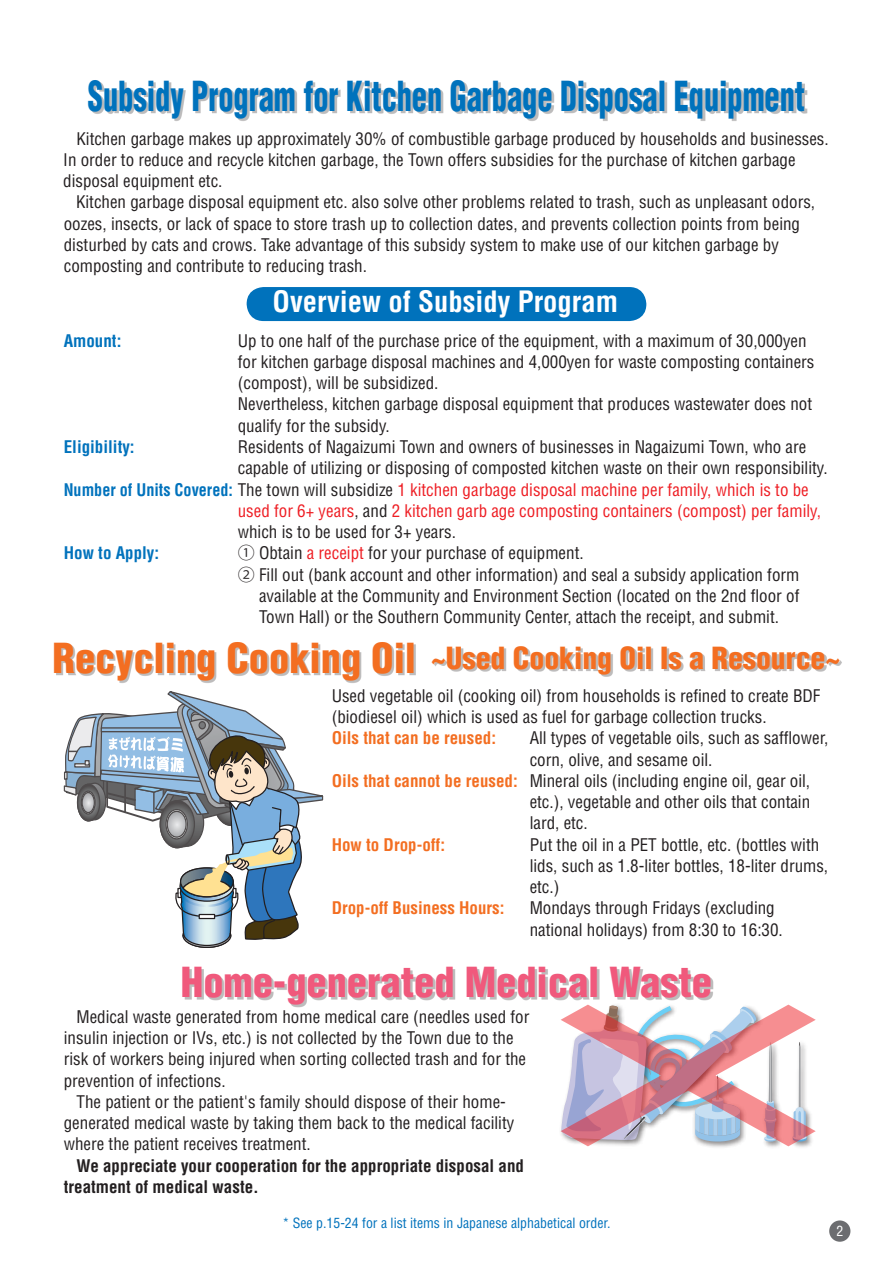
<style>
.page{position:relative;width:893px;height:1263px;background:#fff}
.page>*{position:absolute;margin:0;border:0;box-sizing:border-box;transform-origin:0 0}
.t1{font:900 condensed 40.35px "Helvetica";color:#0072bc;scale:.75 1}
.t2{font:900 condensed 40.35px "Helvetica";color:#f0597c}
.t3{font:900 condensed 29.7px "Helvetica";color:#f36e21}
.t4{font:700 condensed 28.65px "Helvetica";color:#fff}
.t5{font:condensed 16.95px/21.3px "Helvetica";color:#231f20}
.t6{font:condensed 16.95px "Helvetica";color:#ee1d23}
.t7{font:700 condensed 16.95px/21.3px "Helvetica";color:#231f20}
.t8{font:700 condensed 16.95px "Helvetica";color:#f36e21}
.t9{font:700 condensed 16.95px "Helvetica";color:#0072bc}
.t10{font:condensed 13.8px "Helvetica";color:#0072bc}
.t11{font:condensed 13.8px "Helvetica";color:#fff}
.s1{font-weight:700;color:#0072bc}
.s2{color:#231f20}
.s3{font-family:"Koz Go Pro";font-stretch:normal}
.s4{color:#ee1d23}
.s5{font-size:40.35px}
.s6{font-weight:700;color:#f36e21}
</style>
<div class="page">
<div style="left:829px;top:1220px;width:21px;height:22px;background:#6c6d70;border-radius:50%"></div>
<img style="left:788px;top:1146px;width:20px;height:1px">
<svg style="left:561px;top:1044px;width:255px;height:102px"></svg>
<div style="left:91px;top:82px;width:773px;height:75px;background:#231f20;opacity:.3"></div>
<div style="left:56px;top:644px;width:837px;height:76px;background:#231f20;opacity:.3"></div>
<div style="left:247px;top:287px;width:399px;height:34px;background:#0072bc;border-radius:17px"></div>
<svg style="left:64px;top:691px;width:259px;height:257px"></svg>
<div style="left:225px;top:854px;width:5px;height:11px;border:1px solid #231f20;border-radius:50%"></div>
<div style="left:185px;top:969px;width:708px;height:75px;background:#231f20;opacity:.3"></div>
<h1 class="t1" style="left:88px;top:70px;width:957px">Subsidy Program for Kitchen Garbage Disposal Equipment</h1>
<p class="t5" style="left:63px;top:128px;width:767px;text-indent:13px">Kitchen garbage makes up approximately 30% of combustible garbage produced by households and businesses.<br>In order to reduce and recycle kitchen garbage, the Town offers subsidies for the purchase of kitchen garbage disposal equipment etc.</p>
<p class="t5" style="left:64px;top:192px;width:753px;text-indent:12px">Kitchen garbage disposal equipment etc. also solve other problems related to trash, such as unpleasant odors, oozes, insects, or lack of space to store trash up to collection dates, and prevents collection points from being disturbed by cats and crows. Take advantage of this subsidy system to make use of our kitchen garbage by composting and contribute to reducing trash.</p>
<h3 class="t4" style="left:272px;top:284px;width:347px">Overview of Subsidy Program</h3>
<p class="t9" style="left:64px;top:330px;width:59px">Amount:</p>
<p class="t5" style="left:238px;top:330px;width:578px">Up to one half of the purchase price of the equipment, with a maximum of 30,000yen for kitchen garbage disposal machines and 4,000yen for waste composting containers (compost), will be subsidized.<br>Nevertheless, kitchen garbage disposal equipment that produces wastewater does not qualify for the subsidy.</p>
<p class="t9" style="left:64px;top:436px;width:72px">Eligibility:</p>
<p class="t5" style="left:238px;top:436px;width:570px">Residents of Nagaizumi Town and owners of businesses in Nagaizumi Town, who are</p>
<p class="t5" style="left:238px;top:457px;width:591px">capable of utilizing or disposing of composted kitchen waste on their own responsibility.</p>
<p class="t6" style="left:64px;top:479px;width:747px"><span class="s1">Number of Units Covered:</span> <span class="s2">The town will subsidize</span> 1 kitchen garbage disposal machine per family, which is to be</p>
<p class="t6" style="left:238px;top:500px;width:585px">used for 6+ years<span class="s2">, and</span> 2 kitchen garb age composting containers (compost) per family,</p>
<p class="t5" style="left:238px;top:521px;width:220px">which is to be used for 3+ years.</p>
<p class="t9" style="left:64px;top:542px;width:97px">How to Apply:</p>
<p class="t5" style="left:238px;top:542px;width:347px"><span class="s3">①</span> Obtain <span class="s4">a receipt</span> for your purchase of equipment.</p>
<p class="t5" style="left:238px;top:564px;width:563px"><span class="s3">②</span> Fill out (bank account and other information) and seal a subsidy application form</p>
<p class="t5" style="left:259px;top:585px;width:542px">available at the Community and Environment Section (located on the 2nd floor of</p>
<p class="t5" style="left:259px;top:606px;width:521px">Town Hall) or the Southern Community Center, attach the receipt, and submit.</p>
<h2 class="t3" style="left:53px;top:639px;width:789px"><span class="s5">Recycling Cooking Oil</span> ~Used Cooking Oil Is a Resource~</h2>
<p class="t5" style="left:332px;top:685px;width:490px">Used vegetable oil (cooking oil) from households is refined to create BDF (biodiesel oil) which is used as fuel for garbage collection trucks.</p>
<p class="t8" style="left:332px;top:727px;width:166px">Oils that can be reused:</p>
<p class="t5" style="left:530px;top:727px;width:300px">All types of vegetable oils, such as safflower,</p>
<p class="t5" style="left:530px;top:749px;width:184px">corn, olive, and sesame oil.</p>
<p class="t5" style="left:332px;top:770px;width:480px"><span class="s6">Oils that cannot be reused:</span> Mineral oils (including engine oil, gear oil,</p>
<p class="t5" style="left:530px;top:791px;width:282px">etc.), vegetable and other oils that contain</p>
<p class="t5" style="left:530px;top:812px;width:60px">lard, etc.</p>
<p class="t8" style="left:332px;top:834px;width:115px">How to Drop-off:</p>
<p class="t5" style="left:530px;top:834px;width:300px">Put the oil in a PET bottle, etc. (bottles with lids, such as 1.8-liter bottles, 18-liter drums, etc.)</p>
<p class="t8" style="left:332px;top:897px;width:174px">Drop-off Business Hours:</p>
<p class="t5" style="left:530px;top:897px;width:255px">Mondays through Fridays (excluding national holidays) from 8:30 to 16:30.</p>
<h1 class="t2" style="left:181px;top:957px;width:533px">Home-generated Medical Waste</h1>
<p class="t5" style="left:64px;top:1006px;width:467px;text-indent:13px">Medical waste generated from home medical care (needles used for insulin injection or IVs, etc.) is not collected by the Town due to the risk of workers being injured when sorting collected trash and for the prevention of infections.</p>
<p class="t5" style="left:64px;top:1091px;width:452px;text-indent:13px">The patient or the patient's family should dispose of their home&shy;generated medical waste by taking them back to the medical facility where the patient receives treatment.</p>
<p class="t7" style="left:64px;top:1155px;width:462px;text-indent:13px">We appreciate your cooperation for the appropriate disposal and treatment of medical waste.</p>
<p class="t10" style="left:282px;top:1215px;width:330px">* See p.15-24 for a list items in Japanese alphabetical order.</p>
<p class="t11" style="left:836px;top:1222px;width:8px">2</p>
</div>
